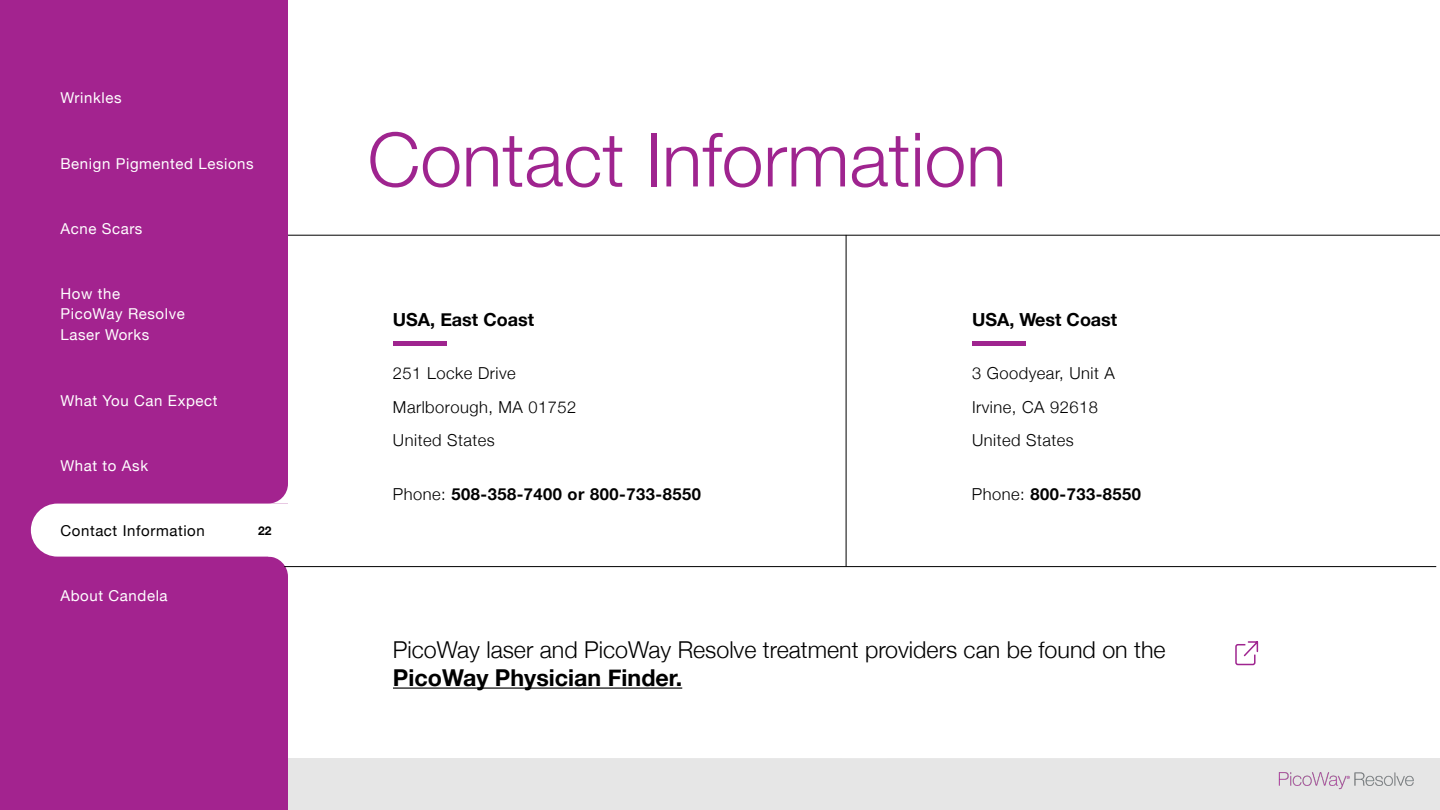
<style>
.page{position:relative;width:1440px;height:810px;background:#fff}
.page>*{position:absolute;margin:0;border:0;box-sizing:border-box;transform-origin:0 0}
.t1{font:300 75px "Helvetica Neue";color:#9f248f}
.t2{font:300 23.25px "Helvetica Neue";color:#000}
.t3{font:700 23.25px "Helvetica Neue";color:#000}
.t4{font:700 18px "Helvetica Neue";color:#000}
.t5{font:300 16.5px/33.8px "Helvetica Neue";letter-spacing:.03em;color:#000}
.t6{font:700 16.5px "Helvetica Neue";letter-spacing:.03em;color:#000}
.t7{font:15px/19.5px "Helvetica Neue";letter-spacing:.04em;color:#fff}
.t8{font:15px "Helvetica Neue";letter-spacing:.04em;color:#000}
.t9{font:700 12px "Helvetica Neue";color:#000}
.s1{font-weight:300}
</style>
<div class="page">
<div style="left:288px;top:758px;width:1152px;height:52px;background:#e6e6e6"></div>
<div style="left:0;top:0;width:288px;height:810px;background:#a3238f"></div>
<div style="left:31px;top:504px;width:284px;height:53px;background:#fff;border-radius:27px"></div>
<svg style="left:268px;top:485px;width:20px;height:90px"></svg>
<hr style="left:288px;top:235px;width:1152px;height:1px;background:#000">
<hr style="left:284px;top:566px;width:1152px;height:1px;background:#000">
<hr style="left:846px;top:235px;width:1px;height:332px;background:#000">
<svg style="left:1235px;top:641px;width:24px;height:25px"></svg>
<hr style="left:393px;top:687px;width:289px;height:2px;background:#000">
<div style="left:393px;top:341px;width:54px;height:5px;background:#9f248f"></div>
<div style="left:972px;top:341px;width:54px;height:5px;background:#9f248f"></div>
<img style="left:1278px;top:772px;width:136px;height:18px">
<p class="t7" style="left:60px;top:89px;width:63px">Wrinkles</p>
<p class="t7" style="left:60px;top:154px;width:195px">Benign Pigmented Lesions</p>
<p class="t7" style="left:60px;top:220px;width:84px">Acne Scars</p>
<p class="t7" style="left:60px;top:285px;width:126px">How the<br>PicoWay Resolve</p>
<p class="t7" style="left:60px;top:326px;width:91px">Laser Works</p>
<p class="t7" style="left:60px;top:391px;width:159px">What You Can Expect</p>
<p class="t7" style="left:60px;top:457px;width:89px">What to Ask</p>
<p class="t8" style="left:60px;top:520px;width:146px">Contact Information</p>
<p class="t7" style="left:60px;top:587px;width:109px">About Candela</p>
<p class="t9" style="left:258px;top:521px;width:15px">22</p>
<h1 class="t1" style="left:368px;top:99px;width:640px">Contact Information</h1>
<p class="t4" style="left:393px;top:306px;width:143px">USA, East Coast</p>
<p class="t5" style="left:393px;top:355px;width:185px">251 Locke Drive<br>Marlborough, MA 01752<br>United States</p>
<p class="t4" style="left:972px;top:306px;width:147px">USA, West Coast</p>
<p class="t5" style="left:972px;top:355px;width:144px">3 Goodyear, Unit A<br>Irvine, CA 92618<br>United States</p>
<p class="t6" style="left:393px;top:481px;width:309px"><span class="s1">Phone:</span> 508-358-7400 or 800-733-8550</p>
<p class="t6" style="left:972px;top:481px;width:171px"><span class="s1">Phone:</span> 800-733-8550</p>
<h2 class="t2" style="left:393px;top:631px;width:774px">PicoWay laser and PicoWay Resolve treatment providers can be found on the</h2>
<h2 class="t3" style="left:393px;top:659px;width:291px">PicoWay Physician Finder.</h2>
</div>
